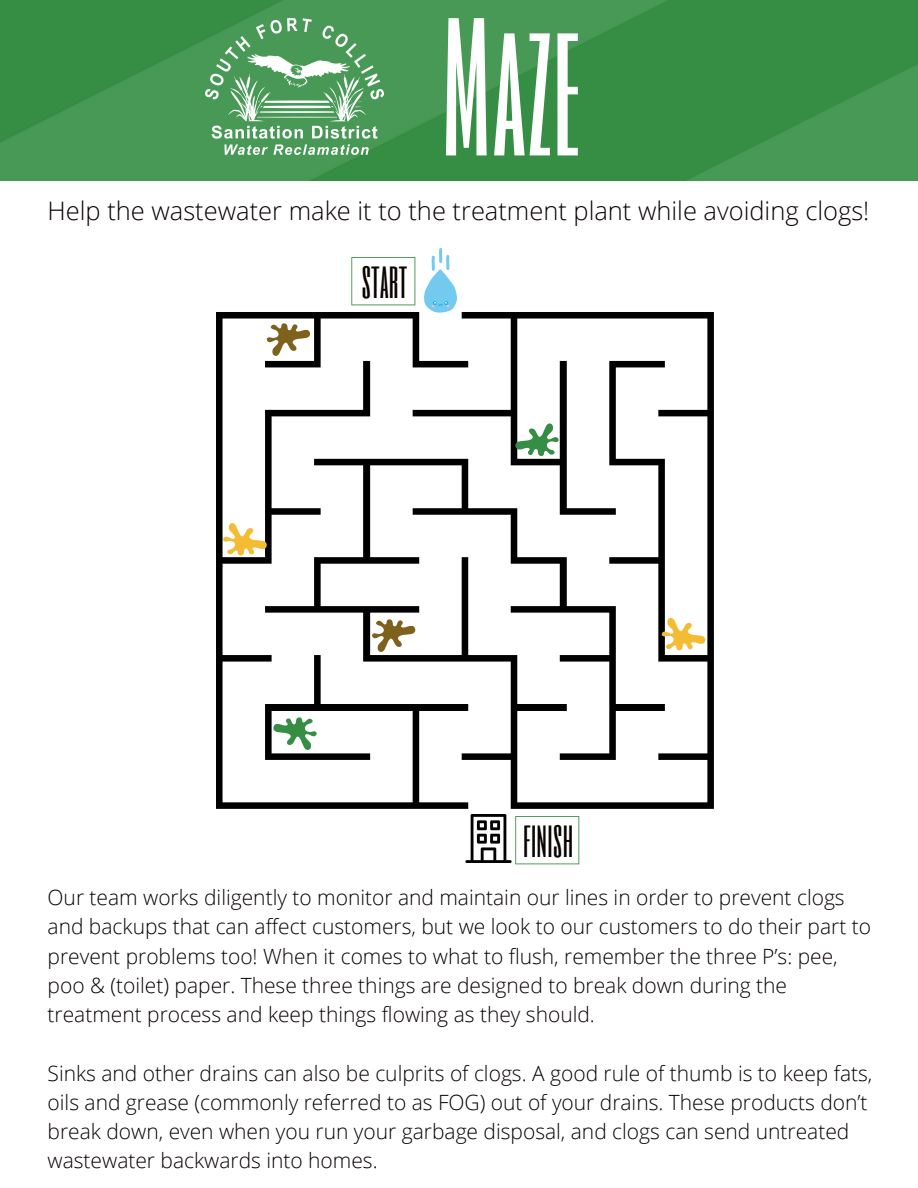
<style>
.page{position:relative;width:918px;height:1188px;background:#fff}
.page>*{position:absolute;margin:0;border:0;box-sizing:border-box;transform-origin:0 0}
.t1{font:162.75px "Six Caps";color:#fff}
.t2{font:42px "Six Caps";color:#090202}
.t3{font:300 25.5px "Open Sans";color:#090202}
.t4{font:300 21px/29.2px "Open Sans";color:#090202}
</style>
<div class="page">
<img style="left:0;top:0;width:918px;height:181px">
<img style="left:216px;top:305px;width:498px;height:504px">
<svg style="left:351px;top:257px;width:64px;height:48px"></svg>
<svg style="left:424px;top:248px;width:33px;height:65px"></svg>
<svg style="left:515px;top:816px;width:64px;height:48px"></svg>
<img style="left:465px;top:814px;width:47px;height:49px">
<svg style="left:223px;top:521px;width:44px;height:36px"></svg>
<svg style="left:515px;top:421px;width:44px;height:36px"></svg>
<svg style="left:372px;top:618px;width:44px;height:37px"></svg>
<svg style="left:662px;top:615px;width:43px;height:36px"></svg>
<svg style="left:273px;top:716px;width:44px;height:37px"></svg>
<svg style="left:267px;top:322px;width:43px;height:36px"></svg>
<img style="left:205px;top:18px;width:178px;height:137px">
<p class="t1" style="left:441px;top:-24px;width:141px">Maze</p>
<p class="t3" style="left:48px;top:193px;width:823px">Help the wastewater make it to the treatment plant while avoiding clogs!</p>
<p class="t2" style="left:361px;top:252px;width:47px">start</p>
<p class="t2" style="left:523px;top:811px;width:52px">finish</p>
<p class="t4" style="left:48px;top:882px;width:825px">Our team works diligently to monitor and maintain our lines in order to prevent clogs and backups that can affect customers, but we look to our customers to do their part to prevent problems too! When it comes to what to flush, remember the three P’s: pee, poo &amp; (toilet) paper. These three things are designed to break down during the treatment process and keep things flowing as they should.</p>
<p class="t4" style="left:48px;top:1058px;width:826px">Sinks and other drains can also be culprits of clogs. A good rule of thumb is to keep fats, oils and grease (commonly referred to as FOG) out of your drains. These products don’t break down, even when you run your garbage disposal, and clogs can send untreated wastewater backwards into homes.</p>
</div>
